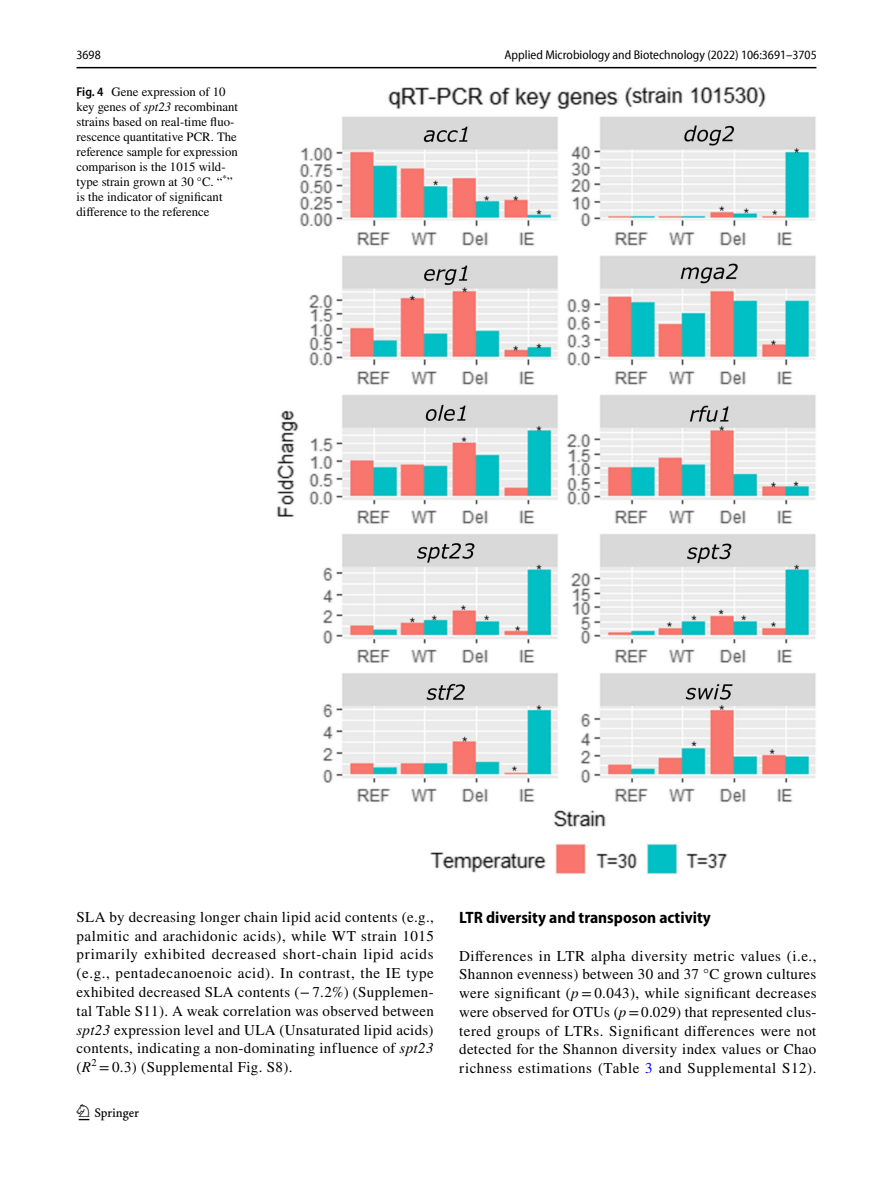
<style>
.page{position:relative;width:893px;height:1187px;background:#fff}
.page>*{position:absolute;margin:0;border:0;box-sizing:border-box;transform-origin:0 0}
.t1{font:22.5px "Springnew Regular 2";color:#000}
.t2{font:700 semi-condensed 16.5px "Myriad Pro";color:#000}
.t3{font:15px/18.8px "STIX";letter-spacing:.025em;color:#000;text-align:justify}
.t4{font:12.75px/15px "STIX";color:#000}
.t5{font:semi-condensed 12.75px "Myriad Pro Unic";color:#000}
.s1{font-family:"Myriad Pro";font-weight:600;font-stretch:semi-condensed}
.s2{font-style:italic}
.s3{color:#00f}
</style>
<div class="page">
<hr style="left:77px;top:67px;width:739px;height:1px;background:#000">
<img style="left:276px;top:87px;width:540px;height:787px">
<p class="t5" style="left:77px;top:50px;width:26px">3698</p>
<p class="t5" style="left:504px;top:50px;width:314px">Applied Microbiology and Biotechnology (2022) 106:3691–3705</p>
<p class="t4" style="left:77px;top:85px;width:163px"><span class="s1">Fig. 4</span> Gene expression of 10 key genes of <span class="s2">spt23</span> recombinant strains based on real-time fluo&shy;rescence quantitative PCR. The reference sample for expression comparison is the 1015 wild&shy;type strain grown at 30 °C. “<sup>*</sup>” is the indicator of significant difference to the reference</p>
<p class="t3" style="left:77px;top:908px;width:359px">SLA by decreasing longer chain lipid acid contents (e.g., palmitic and arachidonic acids), while WT strain 1015 primarily exhibited decreased short-chain lipid acids (e.g., pentadecanoenoic acid). In contrast, the IE type exhibited decreased SLA contents (−7.2%) (Supplemen&shy;tal Table S11). A weak correlation was observed between <span class="s2">spt23</span> expression level and ULA (Unsaturated lipid acids) contents, indicating a non-dominating influence of <span class="s2">spt23 </span>(<span class="s2">R</span><sup>2</sup> = 0.3) (Supplemental Fig. S8).</p>
<p class="t2" style="left:459px;top:908px;width:253px">LTR diversity and transposon activity</p>
<p class="t3" style="left:459px;top:947px;width:359px">Differences in LTR alpha diversity metric values (i.e., Shannon evenness) between 30 and 37 °C grown cultures were significant (<span class="s2">p</span> = 0.043), while significant decreases were observed for OTUs (<span class="s2">p</span>=0.029) that represented clus&shy;tered groups of LTRs. Significant differences were not detected for the Shannon diversity index values or Chao richness estimations (Table <span class="s3">3</span> and Supplemental S12).</p>
<h1 class="t1" style="left:79px;top:1104px;width:62px">1 3</h1>
</div>
